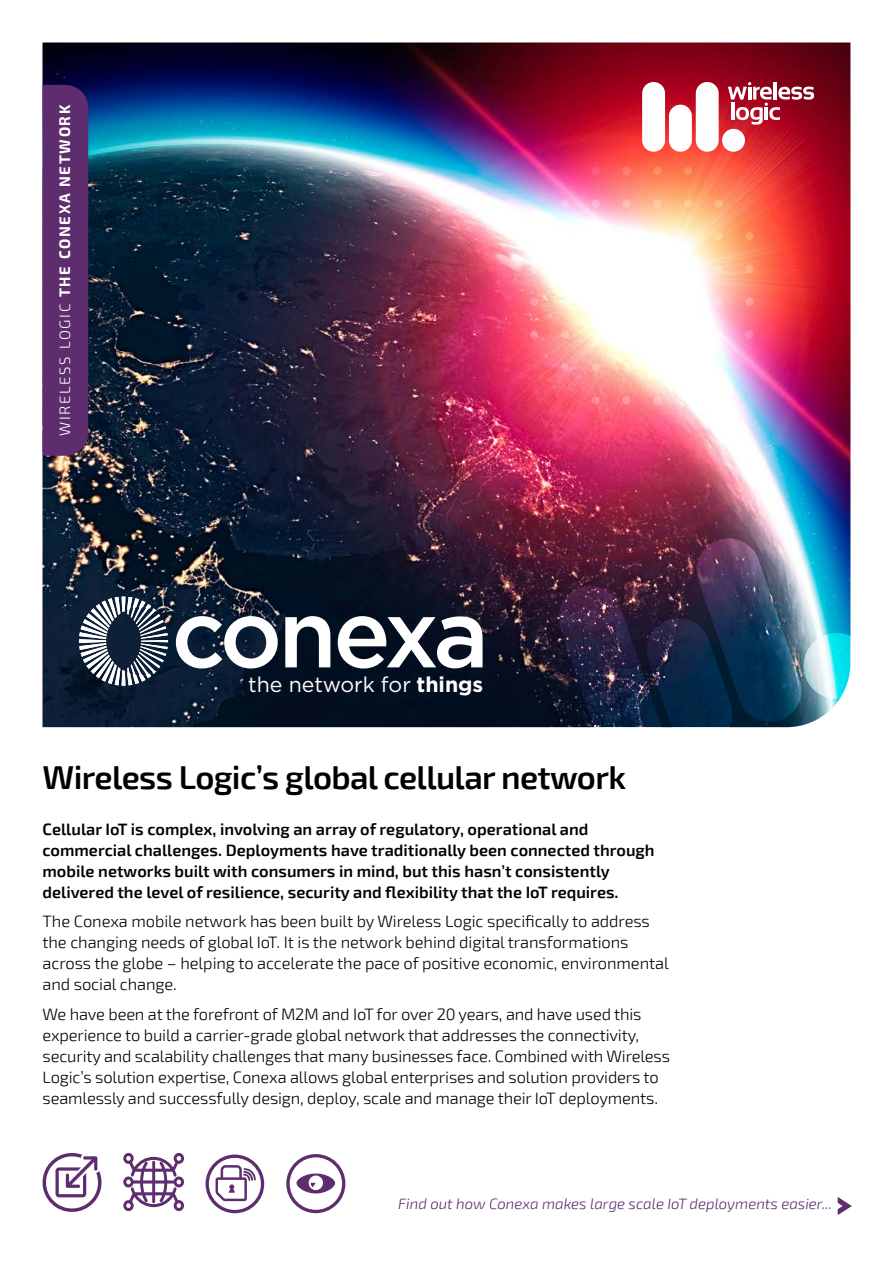
<style>
.page{position:relative;width:893px;height:1263px;background:#fff}
.page>*{position:absolute;margin:0;border:0;box-sizing:border-box;transform-origin:0 0}
.t1{font:500 95.1px "Gotham";letter-spacing:-.06em;color:#fff}
.t2{font:600 33.15px "Exo 2";letter-spacing:-.02em;color:#000}
.t3{font:21.3px "Gotham";letter-spacing:-.005em;color:#fff}
.t4{font:300 16.5px/21px "Exo 2";letter-spacing:-.01em;color:#000}
.t5{font:600 16.5px/21px "Exo 2";color:#000}
.t6{font:italic 300 15px "Exo 2";color:#5d2d6e}
.t7{font:700 15px "Exo 2";letter-spacing:.11em;color:#fff}
.s1{font-weight:300}
.s2{font-weight:700}
</style>
<div class="page">
<svg style="left:123px;top:1153px;width:61px;height:58px"></svg>
<img style="left:43px;top:43px;width:807px;height:684px">
<img style="left:554px;top:534px;width:297px;height:194px">
<svg style="left:838px;top:1197px;width:14px;height:18px"></svg>
<div style="left:592px;top:167px;width:8px;height:8px;background:#fd5b85;border-radius:50%"></div>
<div style="left:622px;top:167px;width:8px;height:8px;background:#fe7d6e;border-radius:50%"></div>
<div style="left:653px;top:167px;width:8px;height:8px;background:#fe8f5c;border-radius:50%"></div>
<div style="left:684px;top:167px;width:8px;height:8px;background:#fe8f5d;border-radius:50%"></div>
<svg style="left:561px;top:199px;width:8px;height:9px"></svg>
<div style="left:592px;top:199px;width:8px;height:9px;background:#feb2d3;border-radius:50%"></div>
<div style="left:622px;top:199px;width:8px;height:9px;background:#fcbdb8;border-radius:50%"></div>
<div style="left:653px;top:199px;width:8px;height:9px;background:#fdcba5;border-radius:50%"></div>
<svg style="left:684px;top:199px;width:8px;height:9px"></svg>
<svg style="left:715px;top:199px;width:8px;height:9px"></svg>
<div style="left:530px;top:232px;width:8px;height:8px;background:#fff;border-radius:50%"></div>
<div style="left:561px;top:232px;width:8px;height:8px;background:#fff;border-radius:50%"></div>
<div style="left:592px;top:232px;width:8px;height:8px;background:#fff;border-radius:50%"></div>
<div style="left:622px;top:232px;width:8px;height:8px;background:#fff;border-radius:50%"></div>
<div style="left:653px;top:232px;width:8px;height:8px;background:#fff;border-radius:50%"></div>
<div style="left:684px;top:232px;width:8px;height:8px;background:#fdf5e0;border-radius:50%"></div>
<div style="left:715px;top:232px;width:8px;height:8px;background:#fcd3a2;border-radius:50%"></div>
<div style="left:745px;top:232px;width:8px;height:8px;background:#fda366;border-radius:50%"></div>
<svg style="left:530px;top:265px;width:8px;height:8px"></svg>
<div style="left:561px;top:265px;width:8px;height:8px;background:#fff;border-radius:50%"></div>
<div style="left:592px;top:265px;width:8px;height:8px;background:#fff;border-radius:50%"></div>
<div style="left:622px;top:265px;width:8px;height:8px;background:#fff;border-radius:50%"></div>
<div style="left:653px;top:265px;width:8px;height:8px;background:#fff;border-radius:50%"></div>
<div style="left:684px;top:265px;width:8px;height:8px;background:#fff;border-radius:50%"></div>
<div style="left:715px;top:265px;width:8px;height:8px;background:#fee3cc;border-radius:50%"></div>
<svg style="left:745px;top:265px;width:8px;height:8px"></svg>
<div style="left:530px;top:298px;width:8px;height:8px;background:#fca0a5;border-radius:50%"></div>
<div style="left:561px;top:298px;width:8px;height:8px;background:#fcfae1;border-radius:50%"></div>
<div style="left:592px;top:298px;width:8px;height:8px;background:#fff;border-radius:50%"></div>
<div style="left:622px;top:298px;width:8px;height:8px;background:#fff;border-radius:50%"></div>
<div style="left:653px;top:298px;width:8px;height:8px;background:#fff;border-radius:50%"></div>
<div style="left:684px;top:298px;width:8px;height:8px;background:#fff;border-radius:50%"></div>
<div style="left:715px;top:298px;width:8px;height:8px;background:#fddadf;border-radius:50%"></div>
<div style="left:745px;top:298px;width:8px;height:8px;background:#ffa29f;border-radius:50%"></div>
<svg style="left:530px;top:330px;width:8px;height:9px"></svg>
<div style="left:561px;top:330px;width:8px;height:9px;background:#fcbeb1;border-radius:50%"></div>
<div style="left:592px;top:330px;width:8px;height:9px;background:#fffee9;border-radius:50%"></div>
<div style="left:622px;top:330px;width:8px;height:9px;background:#fff;border-radius:50%"></div>
<div style="left:653px;top:330px;width:8px;height:9px;background:#fff;border-radius:50%"></div>
<div style="left:684px;top:330px;width:8px;height:9px;background:#fff;border-radius:50%"></div>
<div style="left:715px;top:330px;width:8px;height:9px;background:#fff;border-radius:50%"></div>
<svg style="left:745px;top:330px;width:8px;height:9px"></svg>
<svg style="left:561px;top:363px;width:8px;height:8px"></svg>
<div style="left:592px;top:363px;width:8px;height:8px;background:#febfb5;border-radius:50%"></div>
<svg style="left:622px;top:363px;width:8px;height:8px"></svg>
<div style="left:653px;top:363px;width:8px;height:8px;background:#fff;border-radius:50%"></div>
<div style="left:684px;top:363px;width:8px;height:8px;background:#fff;border-radius:50%"></div>
<div style="left:715px;top:363px;width:8px;height:8px;background:#fff;border-radius:50%"></div>
<svg style="left:592px;top:396px;width:8px;height:8px"></svg>
<div style="left:622px;top:396px;width:8px;height:8px;background:#fd98a2;border-radius:50%"></div>
<svg style="left:653px;top:396px;width:8px;height:8px"></svg>
<div style="left:684px;top:396px;width:8px;height:8px;background:#fff;border-radius:50%"></div>
<div style="left:43px;top:85px;width:45px;height:371px;background:#5d2d6e"></div>
<svg style="left:42px;top:1153px;width:60px;height:59px"></svg>
<svg style="left:642px;top:82px;width:172px;height:70px"></svg>
<svg style="left:79px;top:597px;width:89px;height:89px"></svg>
<svg style="left:286px;top:1154px;width:59px;height:59px"></svg>
<svg style="left:206px;top:1154px;width:58px;height:59px"></svg>
<p class="t7" style="left:56px;top:436px;width:333px;rotate:-90deg"><span class="s1">WIRELESS LOGIC</span> THE CONEXA NETWORK</p>
<h1 class="t1" style="left:171px;top:571px;width:319px">conexa</h1>
<p class="t3" style="left:248px;top:671px;width:236px">the network for <span class="s2">things</span></p>
<h2 class="t2" style="left:43px;top:757px;width:585px">Wireless Logic’s global cellular network</h2>
<p class="t5" style="left:43px;top:818px;width:614px">Cellular IoT is complex, involving an array of regulatory, operational and commercial challenges. Deployments have traditionally been connected through mobile networks built with consumers in mind, but this hasn’t consistently delivered the level of resilience, security and flexibility that the IoT requires.</p>
<p class="t4" style="left:43px;top:911px;width:628px">The Conexa mobile network has been built by Wireless Logic specifically to address the changing needs of global IoT. It is the network behind digital transformations across the globe – helping to accelerate the pace of positive economic, environmental and social change.</p>
<p class="t4" style="left:43px;top:1004px;width:629px">We have been at the forefront of M2M and IoT for over 20 years, and have used this experience to build a carrier-grade global network that addresses the connectivity, security and scalability challenges that many businesses face. Combined with Wireless Logic’s solution expertise, Conexa allows global enterprises and solution providers to seamlessly and successfully design, deploy, scale and manage their IoT deployments.</p>
<p class="t6" style="left:398px;top:1195px;width:435px">Find out how Conexa makes large scale IoT deployments easier...</p>
</div>
